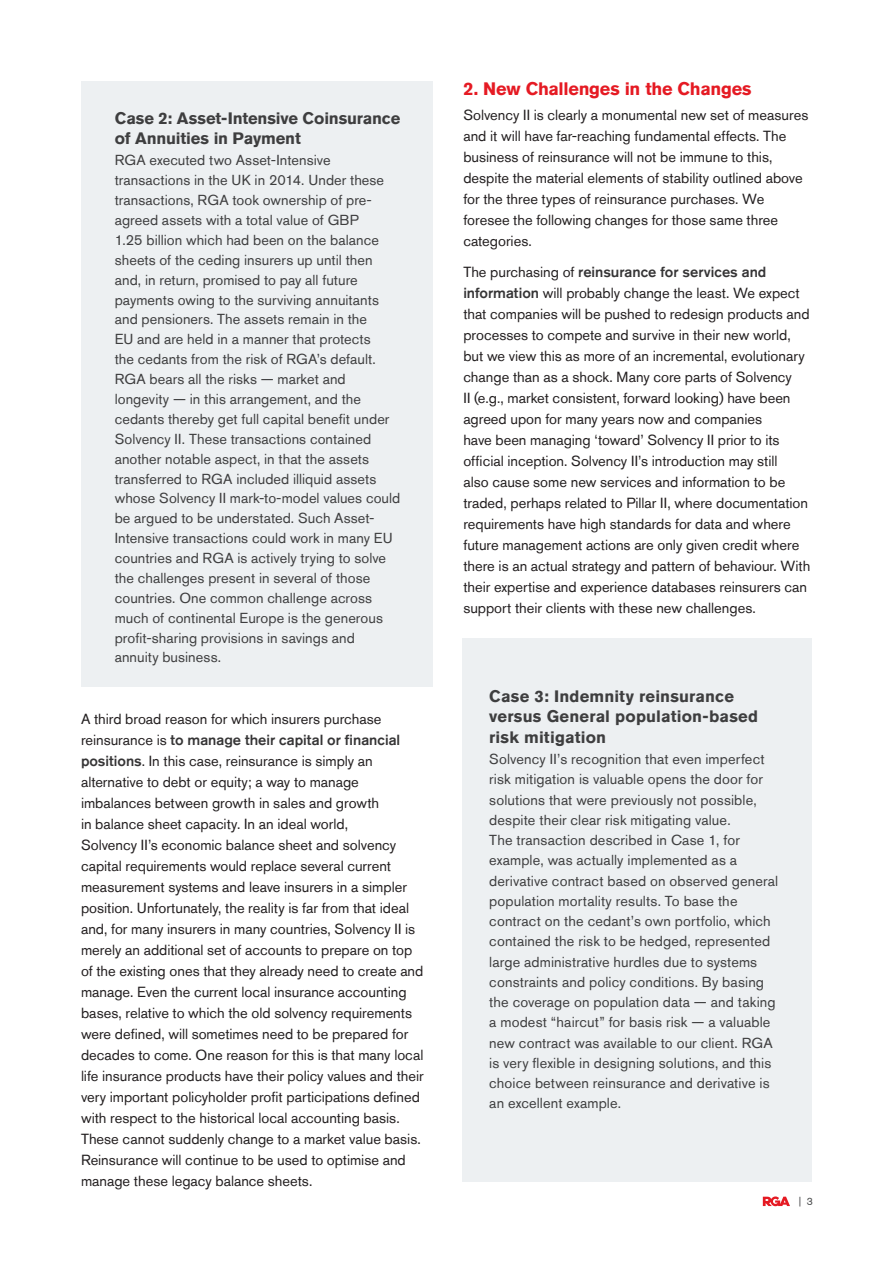
<style>
.page{position:relative;width:893px;height:1263px;background:#fff}
.page>*{position:absolute;margin:0;border:0;box-sizing:border-box;transform-origin:0 0}
.Headers1{font:700 18px "Akzidenz Grotesk Std";letter-spacing:-.015em;color:#e51a23}
.Case_Study_headers{font:700 16.5px/20.2px "Akzidenz Grotesk Std";letter-spacing:.005em;color:#3e3e3f}
.Body_text{font:14.7px/21px "Akzidenz Grotesk Std";color:#231f20}
.Case_study{font:14.4px/20px "Akzidenz Grotesk Std";letter-spacing:.005em;color:#3e3e3f}
.t1{font:10.5px "Akzidenz Grotesk Std";color:#4b4c4d}
.s1{font-weight:500;color:#363536}
</style>
<div class="page">
<svg style="left:763px;top:1196px;width:27px;height:10px"></svg>
<div style="left:81px;top:81px;width:351px;height:605px;background:#edf0f2"></div>
<div style="left:462px;top:639px;width:350px;height:543px;background:#edf0f2"></div>
<p class="Case_Study_headers" style="left:115px;top:108px;width:287px">Case 2: Asset-Intensive Coinsurance of Annuities in Payment</p>
<p class="Case_study" style="left:115px;top:150px;width:287px">RGA executed two Asset-Intensive transactions in the UK in 2014. Under these transactions, RGA took ownership of pre&shy;agreed assets with a total value of GBP<br>1.25 billion which had been on the balance sheets of the ceding insurers up until then and, in return, promised to pay all future payments owing to the surviving annuitants and pensioners. The assets remain in the<br>EU and are held in a manner that protects<br>the cedants from the risk of RGA’s default.<br>RGA bears all the risks — market and longevity — in this arrangement, and the cedants thereby get full capital benefit under Solvency II. These transactions contained another notable aspect, in that the assets transferred to RGA included illiquid assets whose Solvency II mark-to-model values could be argued to be understated. Such Asset-Intensive transactions could work in many EU countries and RGA is actively trying to solve the challenges present in several of those countries. One common challenge across much of continental Europe is the generous profit-sharing provisions in savings and annuity business.</p>
<p class="Body_text" style="left:81px;top:708px;width:344px">A third broad reason for which insurers purchase reinsurance is <span class="s1">to manage their capital or financial positions</span>. In this case, reinsurance is simply an alternative to debt or equity; a way to manage imbalances between growth in sales and growth<br>in balance sheet capacity. In an ideal world,<br>Solvency II’s economic balance sheet and solvency capital requirements would replace several current measurement systems and leave insurers in a simpler position. Unfortunately, the reality is far from that ideal and, for many insurers in many countries, Solvency II is merely an additional set of accounts to prepare on top of the existing ones that they already need to create and manage. Even the current local insurance accounting bases, relative to which the old solvency requirements were defined, will sometimes need to be prepared for decades to come. One reason for this is that many local life insurance products have their policy values and their very important policyholder profit participations defined with respect to the historical local accounting basis.<br>These cannot suddenly change to a market value basis.<br>Reinsurance will continue to be used to optimise and manage these legacy balance sheets.</p>
<p class="Headers1" style="left:463px;top:78px;width:290px">2. New Challenges in the Changes</p>
<p class="Body_text" style="left:463px;top:105px;width:346px">Solvency II is clearly a monumental new set of measures and it will have far-reaching fundamental effects. The business of reinsurance will not be immune to this, despite the material elements of stability outlined above for the three types of reinsurance purchases. We foresee the following changes for those same three categories.</p>
<p class="Body_text" style="left:463px;top:261px;width:348px">The purchasing of <span class="s1">reinsurance for services and information</span> will probably change the least. We expect that companies will be pushed to redesign products and processes to compete and survive in their new world, but we view this as more of an incremental, evolutionary change than as a shock. Many core parts of Solvency<br>II (e.g., market consistent, forward looking) have been agreed upon for many years now and companies<br>have been managing ‘toward’ Solvency II prior to its official inception. Solvency II’s introduction may still<br>also cause some new services and information to be traded, perhaps related to Pillar II, where documentation requirements have high standards for data and where future management actions are only given credit where there is an actual strategy and pattern of behaviour. With their expertise and experience databases reinsurers can support their clients with these new challenges.</p>
<p class="Case_Study_headers" style="left:489px;top:686px;width:270px">Case 3: Indemnity reinsurance versus General population-based risk mitigation</p>
<p class="Case_study" style="left:489px;top:749px;width:290px">Solvency II’s recognition that even imperfect risk mitigation is valuable opens the door for solutions that were previously not possible, despite their clear risk mitigating value.<br>The transaction described in Case 1, for example, was actually implemented as a derivative contract based on observed general population mortality results. To base the contract on the cedant’s own portfolio, which contained the risk to be hedged, represented large administrative hurdles due to systems constraints and policy conditions. By basing the coverage on population data — and taking a modest “haircut” for basis risk — a valuable new contract was available to our client. RGA is very flexible in designing solutions, and this choice between reinsurance and derivative is an excellent example.</p>
<p class="t1" style="left:799px;top:1195px;width:16px">| 3</p>
</div>
